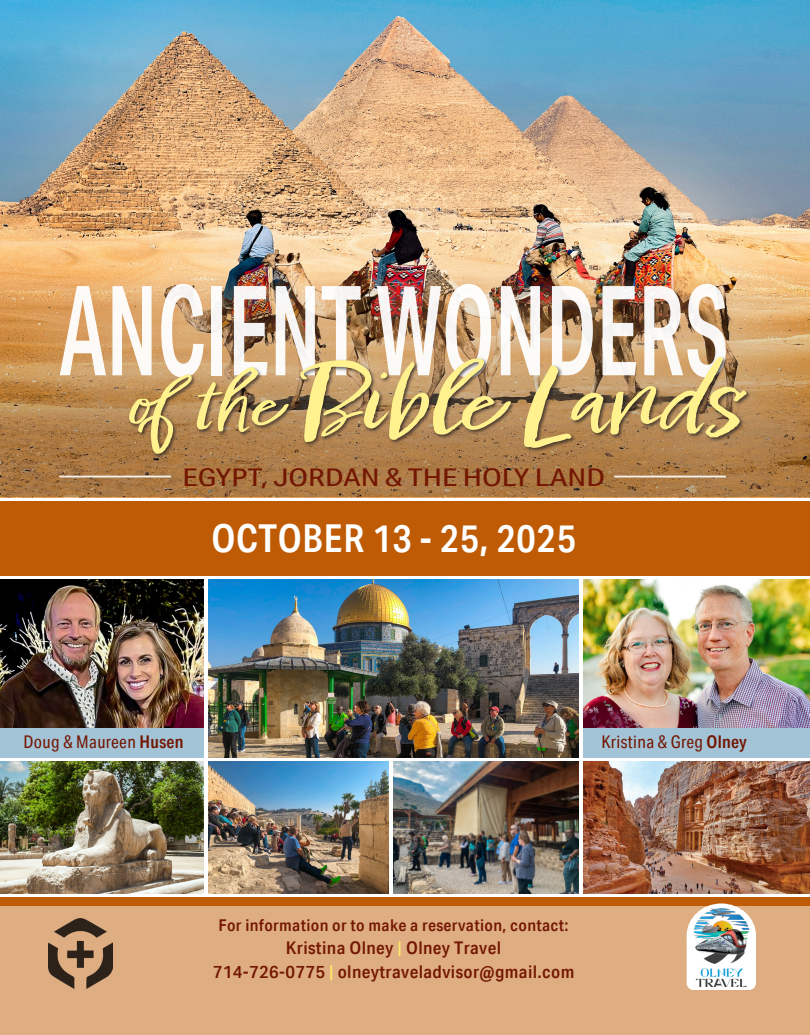
<style>
.page{position:relative;width:810px;height:1035px;background:#fff}
.page>*{position:absolute;margin:0;border:0;box-sizing:border-box;transform-origin:0 0}
.t1{font:600 124.88px "Aktiv Grotesk Cd";color:#fff;scale:.68 1}
.t2{font:italic 90px "Epicursive Script";color:#fff18d;scale:1.17 1}
.t3{font:600 38.5px "Aktiv Grotesk Cd";letter-spacing:.02em;color:#fff}
.t4{font:24.38px "Aktiv Grotesk Cd";color:#731702;scale:1.33 1}
.t5{font:500 17.5px/23.8px "Aktiv Grotesk Cd";letter-spacing:.02em;color:#731702;text-align:center;scale:1.1 1}
.t6{font:17.5px "Aktiv Grotesk Cd";letter-spacing:.02em;color:#731702}
.t7{font:500 16.25px "Aktiv Grotesk Cd";letter-spacing:.02em;color:#731702;scale:1.1 1}
.s1{font-size:67.5px}
.s2{font-weight:600}
.s3{font-weight:400;color:#ffec67}
</style>
<div class="page">
<div style="left:0;top:501px;width:810px;height:75px;background:#bf5b04"></div>
<img style="left:583px;top:762px;width:227px;height:131px">
<img style="left:0;top:762px;width:203px;height:131px">
<div style="left:0;top:728px;width:203px;height:30px;background:#a3c3d7"></div>
<div style="left:583px;top:728px;width:227px;height:30px;background:#a3c3d7"></div>
<img style="left:0;top:0;width:810px;height:263px">
<img style="left:394px;top:762px;width:185px;height:131px">
<img style="left:209px;top:762px;width:180px;height:131px">
<div style="left:0;top:897px;width:810px;height:138px;background:#dfad82"></div>
<div style="left:0;top:897px;width:810px;height:9px;background:#bf5b04"></div>
<svg style="left:0;top:263px;width:810px;height:234px"></svg>
<div style="left:45px;top:269px;width:696px;height:124px;background:#d9965b;opacity:.6"></div>
<div style="left:127px;top:355px;width:625px;height:104px;background:#231f20;opacity:.75"></div>
<hr style="left:59px;top:476px;width:112px;height:1px;background:#fff">
<hr style="left:614px;top:476px;width:112px;height:1px;background:#fff">
<img style="left:48px;top:919px;width:65px;height:69px">
<img style="left:209px;top:580px;width:370px;height:178px">
<img style="left:0;top:580px;width:203px;height:148px">
<div style="left:687px;top:903px;width:69px;height:64px;background:#fff;border-radius:50%"></div>
<svg style="left:687px;top:940px;width:69px;height:50px"></svg>
<img style="left:693px;top:908px;width:57px;height:78px">
<img style="left:583px;top:580px;width:227px;height:148px">
<svg style="left:583px;top:702px;width:67px;height:26px"></svg>
<h1 class="t1" style="left:59px;top:259px;width:985px">ANCIENT WONDERS</h1>
<h2 class="t2" style="left:127px;top:343px;width:560px"><span class="s1">ofthe</span>Bible Lands</h2>
<h3 class="t4" style="left:182px;top:463px;width:319px">EGYPT, JORDAN &amp; THE HOLY LAND</h3>
<h3 class="t3" style="left:212px;top:516px;width:366px">OCTOBER 13 - 25, 2025</h3>
<p class="t6" style="left:24px;top:731px;width:161px">Doug &amp; Maureen <span class="s2">Husen</span></p>
<p class="t6" style="left:601px;top:731px;width:147px">Kristina &amp; Greg <span class="s2">Olney</span></p>
<p class="t7" style="left:219px;top:915px;width:320px">For information or to make a reservation, contact:</p>
<p class="t5" style="left:213px;top:936px;width:330px">Kristina Olney <span class="s3">|</span> Olney Travel<br>714-726-0775 <span class="s3">|</span> olneytraveladvisor@gmail.com</p>
</div>
